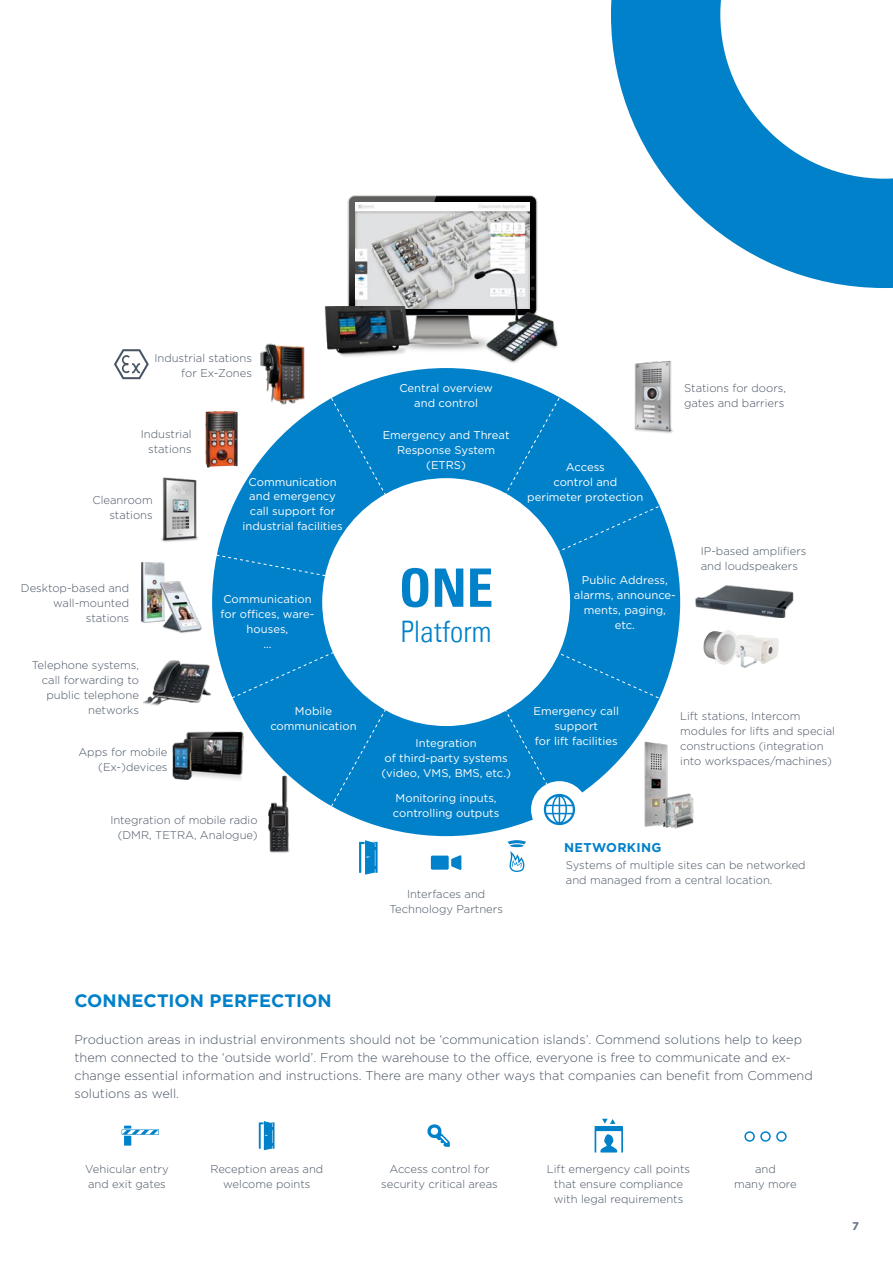
<style>
.page{position:relative;width:893px;height:1263px;background:#fff}
.page>*{position:absolute;margin:0;border:0;box-sizing:border-box;transform-origin:0 0}
.t1{font:52.95px "Univers Com 67 Bold Cond";color:#0081c9}
.t2{font:29.7px "Univers Com 47 Light Cond";color:#0081c9}
.t3{font:700 18px "Gotham";letter-spacing:.005em;color:#0081c9}
.t4{font:300 12.75px/18px "Gotham";color:#485464}
.t5{font:700 12.75px "Gotham";letter-spacing:.02em;color:#0081c9}
.t6{font:300 11.25px/15px "Gotham";color:#485464;text-align:right}
.t7{font:11.25px/15px "Gotham";color:#fff;text-align:center}
.t8{font:700 11.25px "Gotham";color:#697484}
</style>
<div class="page">
<svg style="left:611px;top:0;width:282px;height:288px"></svg>
<img style="left:740px;top:635px;width:8px;height:33px">
<img style="left:695px;top:585px;width:99px;height:33px">
<div style="left:212px;top:368px;width:468px;height:468px;background:#0081c9;border-radius:50%"></div>
<div style="left:531px;top:781px;width:57px;height:57px;background:#fff;border-radius:50%"></div>
<img style="left:268px;top:773px;width:28px;height:80px">
<img style="left:347px;top:195px;width:191px;height:156px">
<img style="left:356px;top:203px;width:173px;height:105px">
<img style="left:324px;top:306px;width:88px;height:51px">
<img style="left:470px;top:264px;width:88px;height:110px">
<img style="left:143px;top:660px;width:69px;height:46px">
<img style="left:703px;top:630px;width:37px;height:35px">
<img style="left:634px;top:360px;width:39px;height:74px">
<svg style="left:330px;top:397px;width:230px;height:410px"></svg>
<svg style="left:231px;top:506px;width:428px;height:193px"></svg>
<svg style="left:482px;top:618px;width:177px;height:81px"></svg>
<svg style="left:216px;top:554px;width:181px;height:36px"></svg>
<img style="left:141px;top:563px;width:24px;height:60px">
<div style="left:431px;top:855px;width:18px;height:15px;background:#0081c9;border-radius:2px"></div>
<svg style="left:451px;top:855px;width:10px;height:15px"></svg>
<svg style="left:509px;top:851px;width:16px;height:21px"></svg>
<hr style="left:510px;top:844px;width:14px;height:3px;background:#0081c9;border-radius:50%">
<svg style="left:508px;top:840px;width:18px;height:4px"></svg>
<svg style="left:359px;top:840px;width:19px;height:35px"></svg>
<svg style="left:544px;top:794px;width:31px;height:31px"></svg>
<img style="left:156px;top:572px;width:46px;height:61px">
<img style="left:161px;top:477px;width:37px;height:65px">
<img style="left:261px;top:343px;width:44px;height:62px">
<img style="left:206px;top:411px;width:32px;height:57px">
<img style="left:172px;top:726px;width:80px;height:54px">
<img style="left:644px;top:741px;width:24px;height:86px">
<img style="left:663px;top:793px;width:30px;height:36px">
<svg style="left:259px;top:1121px;width:15px;height:29px"></svg>
<svg style="left:122px;top:1126px;width:37px;height:19px"></svg>
<svg style="left:427px;top:1124px;width:23px;height:23px"></svg>
<svg style="left:595px;top:1119px;width:28px;height:33px"></svg>
<div style="left:744px;top:1131px;width:11px;height:11px;border:2px solid #0081c9;border-radius:50%"></div>
<div style="left:760px;top:1131px;width:11px;height:11px;border:2px solid #0081c9;border-radius:50%"></div>
<div style="left:776px;top:1131px;width:11px;height:11px;border:2px solid #0081c9;border-radius:50%"></div>
<svg style="left:114px;top:349px;width:35px;height:30px"></svg>
<p class="t6" style="left:154px;top:351px;width:99px">Industrial stations for Ex-Zones</p>
<p class="t6" style="left:141px;top:426px;width:52px">Industrial stations</p>
<p class="t6" style="left:92px;top:492px;width:62px">Cleanroom stations</p>
<p class="t6" style="left:21px;top:580px;width:110px">Desktop-based and wall-mounted stations</p>
<p class="t6" style="left:32px;top:658px;width:109px">Telephone systems, call forwarding to public telephone networks</p>
<p class="t6" style="left:78px;top:744px;width:91px">Apps for mobile (Ex-)devices</p>
<p class="t7" style="left:242px;top:474px;width:102px">Communication and emergency call support for industrial facilities</p>
<p class="t7" style="left:221px;top:591px;width:95px">Communication for offices, ware&shy;houses,<br>...</p>
<p class="t7" style="left:270px;top:703px;width:88px">Mobile communication</p>
<p class="t6" style="left:110px;top:812px;width:149px">Integration of mobile radio (DMR, TETRA, Analogue)</p>
<p class="t7" style="left:399px;top:380px;width:95px">Central overview and control</p>
<p class="t7" style="left:383px;top:427px;width:128px">Emergency and Threat<br>Response System (ETRS)</p>
<h1 class="t1" style="left:399px;top:555px;width:96px">ONE</h1>
<h2 class="t2" style="left:401px;top:614px;width:92px">Platform</h2>
<p class="t6" style="left:684px;top:380px;width:103px;text-align:left">Stations for doors, gates and barriers</p>
<p class="t7" style="left:527px;top:459px;width:118px">Access<br>control and perimeter protection</p>
<p class="t7" style="left:574px;top:572px;width:103px">Public Address, alarms, announce&shy;ments, paging, etc.</p>
<p class="t6" style="left:701px;top:543px;width:107px;text-align:left">IP-based amplifiers and loudspeakers</p>
<p class="t7" style="left:381px;top:735px;width:131px">Integration<br>of third-party systems (video, VMS, BMS, etc.)</p>
<p class="t7" style="left:393px;top:791px;width:108px;text-align:left">Monitoring inputs, controlling outputs</p>
<p class="t6" style="left:389px;top:886px;width:115px;text-align:center">Interfaces and<br>Technology Partners</p>
<p class="t7" style="left:533px;top:703px;width:87px">Emergency call support<br>for lift facilities</p>
<p class="t6" style="left:680px;top:709px;width:156px;text-align:left">Lift stations, Intercom modules for lifts and special constructions (integration into workspaces/machines)</p>
<p class="t5" style="left:564px;top:839px;width:99px">NETWORKING</p>
<p class="t6" style="left:566px;top:857px;width:241px;text-align:left">Systems of multiple sites can be networked and managed from a central location.</p>
<h3 class="t3" style="left:74px;top:989px;width:259px">CONNECTION PERFECTION</h3>
<p class="t4" style="left:74px;top:1030px;width:740px">Production areas in industrial environments should not be ‘communication islands’. Commend solutions help to keep them connected to the ‘outside world’. From the warehouse to the office, everyone is free to communicate and ex&shy;change essential information and instructions. There are many other ways that companies can benefit from Commend solutions as well.</p>
<p class="t6" style="left:85px;top:1161px;width:85px;text-align:left">Vehicular entry and exit gates</p>
<p class="t6" style="left:381px;top:1161px;width:118px;text-align:center">Access control for security critical areas</p>
<p class="t6" style="left:547px;top:1161px;width:145px;text-align:center">Lift emergency call points that ensure compliance with legal requirements</p>
<p class="t6" style="left:734px;top:1161px;width:64px;text-align:center">and<br>many more</p>
<p class="t6" style="left:210px;top:1161px;width:115px;text-align:center">Reception areas and welcome points</p>
<p class="t8" style="left:852px;top:1219px;width:8px">7</p>
</div>
